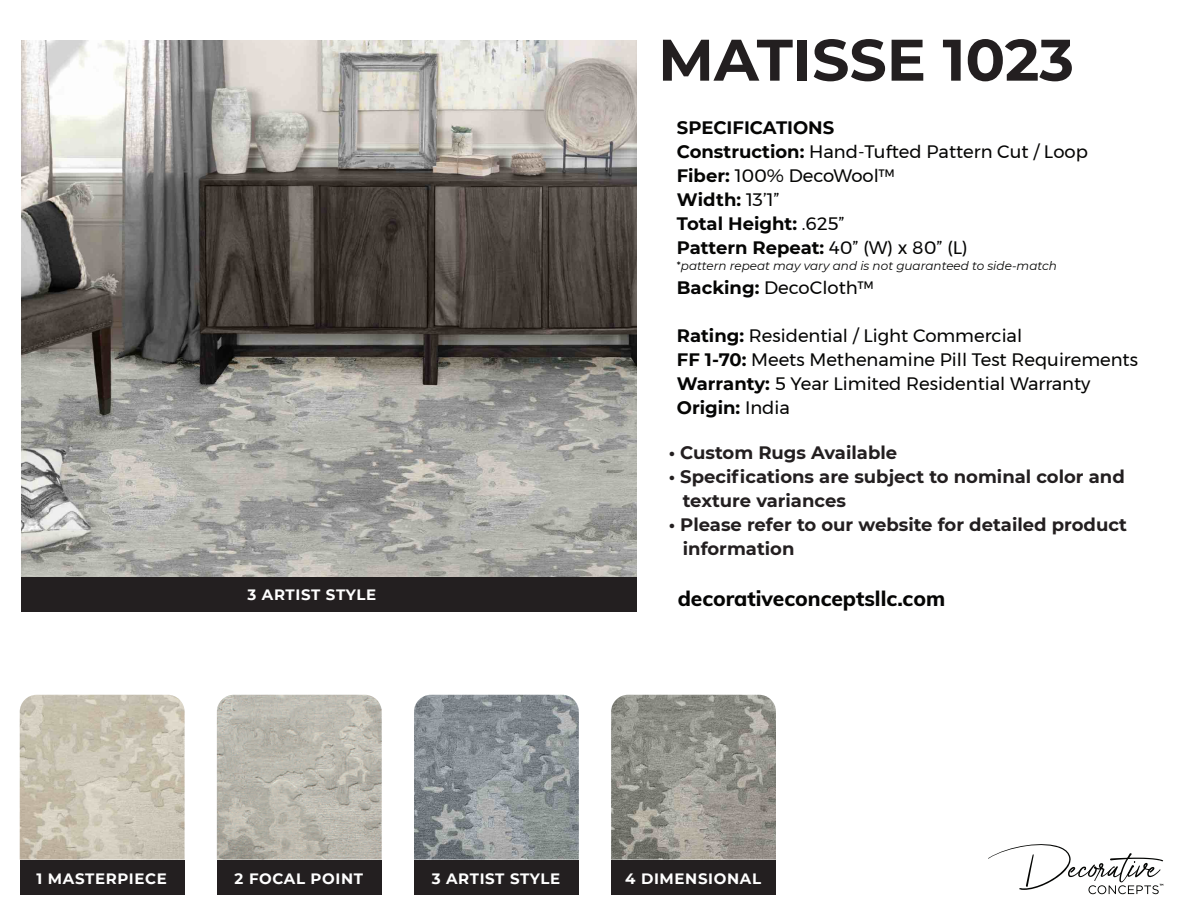
<style>
.page{position:relative;width:1188px;height:918px;background:#fff}
.page>*{position:absolute;margin:0;border:0;box-sizing:border-box;transform-origin:0 0}
.t1{font:700 58.5px "Montserrat";color:#231f20}
.t2{font:800 21px "Muli";color:#050504}
.t3{font:18px/24px "Montserrat";color:#050504}
.t4{font:700 18px/24px "Montserrat";color:#231f20}
.t5{font:700 18px/24px "Montserrat";color:#050504}
.t6{font:700 15px "Montserrat";letter-spacing:.045em;color:#fff}
.t7{font:italic 12px "Montserrat";color:#050504}
.s1{font-weight:400}
.s2{font-style:normal}
.s3{font-weight:700}
.s4{color:#fff}
</style>
<div class="page">
<img style="left:20px;top:695px;width:165px;height:165px">
<img style="left:217px;top:695px;width:165px;height:165px">
<img style="left:414px;top:695px;width:165px;height:165px">
<img style="left:611px;top:695px;width:165px;height:165px">
<div style="left:20px;top:860px;width:165px;height:34px;background:#231f20"></div>
<div style="left:217px;top:860px;width:165px;height:34px;background:#231f20"></div>
<div style="left:611px;top:860px;width:165px;height:34px;background:#231f20"></div>
<div style="left:414px;top:860px;width:165px;height:34px;background:#231f20"></div>
<img style="left:21px;top:40px;width:616px;height:537px">
<div style="left:21px;top:577px;width:616px;height:35px;background:#231f20"></div>
<svg style="left:988px;top:844px;width:175px;height:50px"></svg>
<p class="t6" style="left:248px;top:585px;width:130px">3 ARTIST STYLE</p>
<h1 class="t1" style="left:658px;top:24px;width:417px">MATISSE 1023</h1>
<p class="t5" style="left:677px;top:115px;width:413px">SPECIFICATIONS<br>Construction: <span class="s1">Hand-Tufted Pattern Cut / Loop<br></span>Fiber: <span class="s1">100% DecoWool™<br></span>Width: <span class="s1">13’1”<br></span>Total Height: <span class="s1">.625”<br></span>Pattern Repeat: <span class="s1">40” (W) x 80” (L)</span></p>
<p class="t7" style="left:677px;top:258px;width:382px"><span class="s2">*</span>pattern repeat may vary and is not guaranteed to side-match</p>
<p class="t3" style="left:677px;top:276px;width:198px"><span class="s3">Backing:</span> DecoCloth™</p>
<p class="t3" style="left:677px;top:324px;width:463px"><span class="s3">Rating:</span> Residential / Light Commercial<br><span class="s3">FF 1-70:</span> Meets Methenamine Pill Test Requirements <span class="s3">Warranty:</span> 5 Year Limited Residential Warranty <span class="s3">Origin:</span> India</p>
<p class="t4" style="left:669px;top:441px;width:230px">• Custom Rugs Available</p>
<p class="t4" style="left:669px;top:465px;width:458px">• Specifications are subject to nominal color and <span class="s4">...</span>texture variances</p>
<p class="t4" style="left:669px;top:513px;width:460px">• Please refer to our website for detailed product <span class="s4">...</span>information</p>
<p class="t2" style="left:678px;top:585px;width:269px">decorativeconceptsllc.com</p>
<p class="t6" style="left:37px;top:869px;width:132px">1 MASTERPIECE</p>
<p class="t6" style="left:235px;top:869px;width:130px">2 FOCAL POINT</p>
<p class="t6" style="left:432px;top:869px;width:130px">3 ARTIST STYLE</p>
<p class="t6" style="left:625px;top:869px;width:137px">4 DIMENSIONAL</p>
</div>
